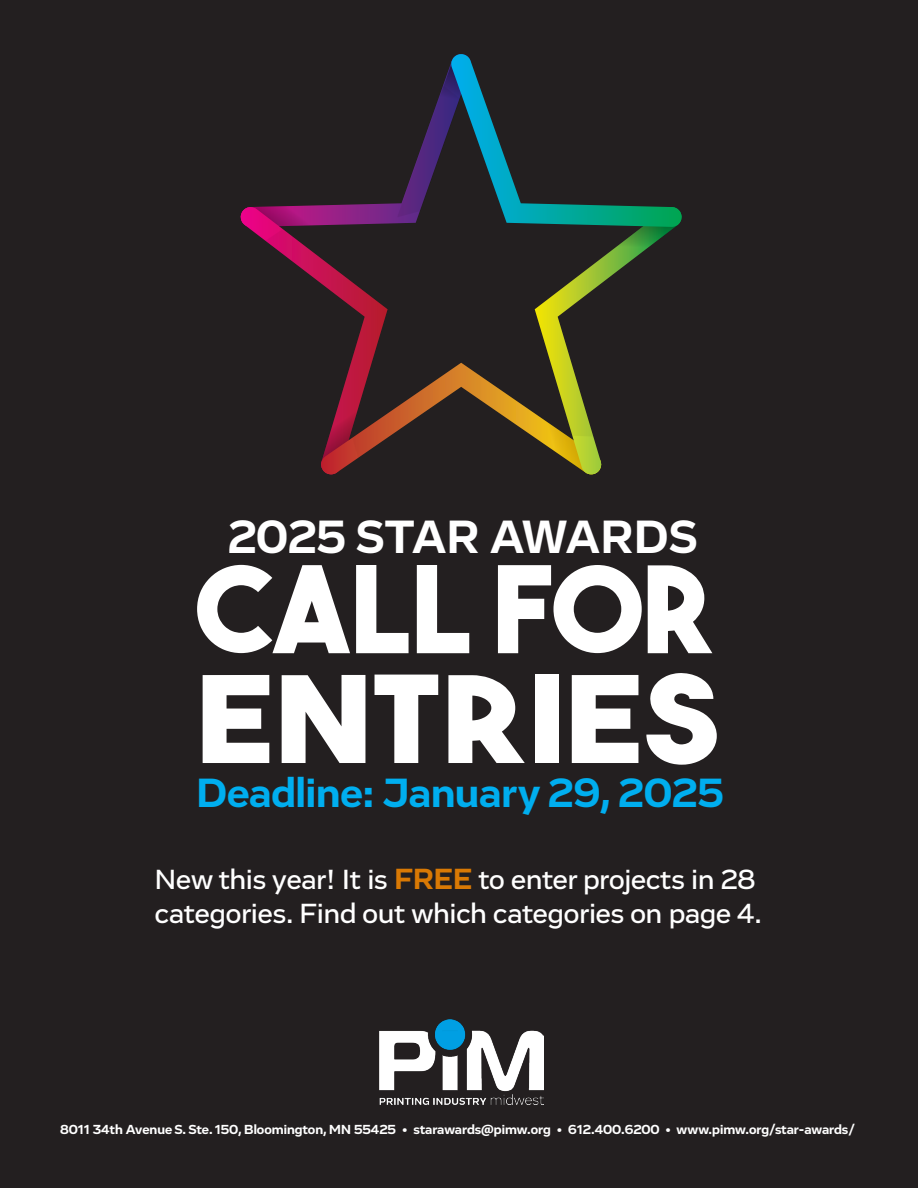
<style>
.page{position:relative;width:918px;height:1188px;background:#231f20}
.page>*{position:absolute;margin:0;border:0;box-sizing:border-box;transform-origin:0 0}
.body_bullets_-_no_space{font:120px "The Bold Font";color:#fff}
.body_bullets_-_no_space-2{font:120px "The Bold Font";color:#fff;scale:1.18 1}
.body_bullets_-_no_space-3{font:700 48px "Vito";letter-spacing:-.005em;color:#fff}
.body_bullets_-_no_space-4{font:700 42px "Vito";color:#00aeef}
.body_bullets_-_no_space-5{font:500 28.5px/34.2px "Vito";color:#fff}
.footer_text{font:700 13.5px "Vito";color:#fff}
.s1{font-weight:700;font-size:30px;color:#d97904}
</style>
<div class="page">
<svg style="left:240px;top:54px;width:442px;height:421px"></svg>
<img style="left:379px;top:1019px;width:164px;height:85px">
<p class="body_bullets_-_no_space-3" style="left:228px;top:507px;width:472px">2025 STAR AWARDS</p>
<p class="body_bullets_-_no_space" style="left:197px;top:534px;width:520px">CALL FOR</p>
<p class="body_bullets_-_no_space-2" style="left:197px;top:643px;width:444px">ENTRIES</p>
<p class="body_bullets_-_no_space-4" style="left:196px;top:767px;width:529px">Deadline: January 29, 2025</p>
<p class="body_bullets_-_no_space-5" style="left:155px;top:862px;width:609px">New this year! It is <span class="s1">FREE</span> to enter projects in 28 categories. Find out which categories on page 4.</p>
<p class="footer_text" style="left:60px;top:1121px;width:796px">8011 34th Avenue S. Ste. 150, Bloomington, MN 55425 • starawards@pimw.org • 612.400.6200 • www.pimw.org/star-awards/</p>
</div>
